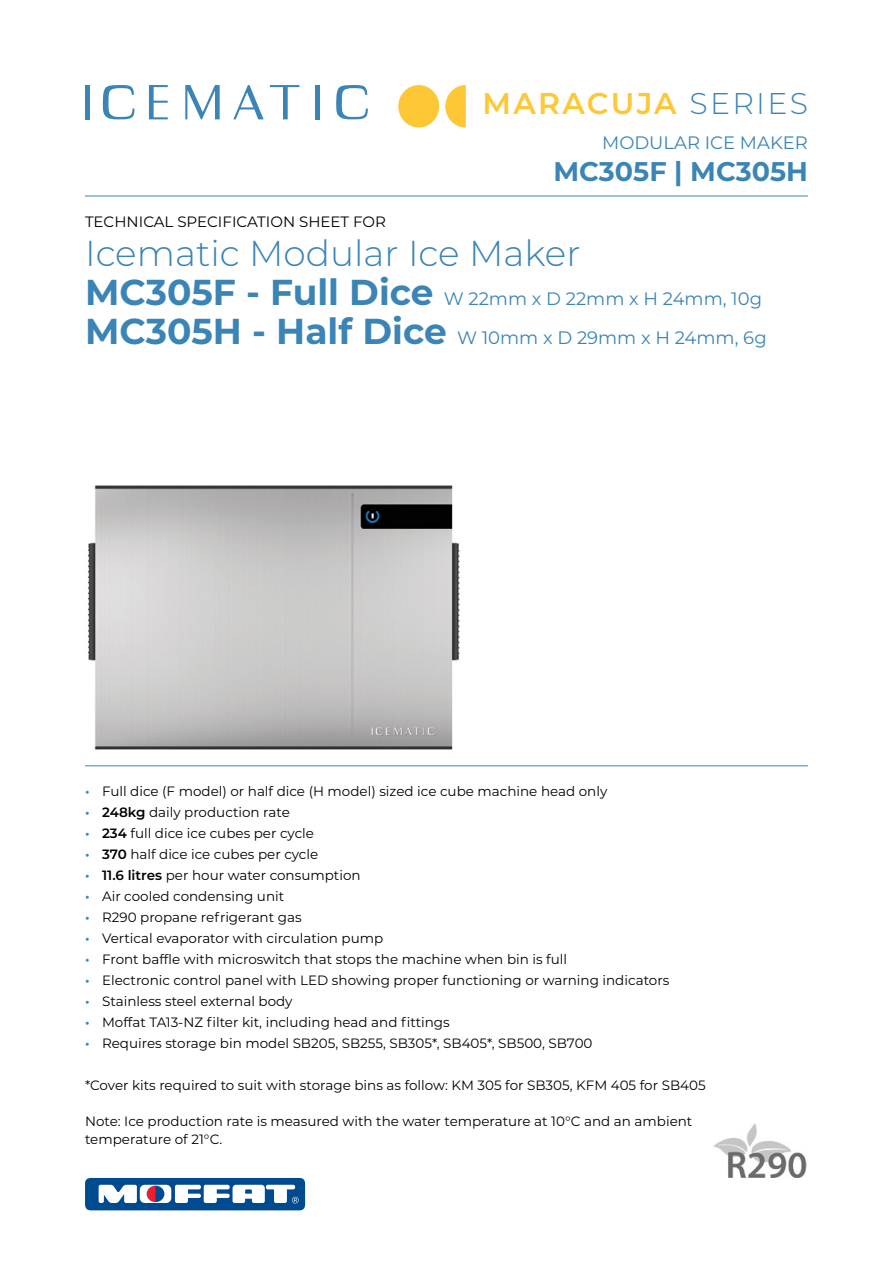
<style>
.page{position:relative;width:893px;height:1263px;background:#fff}
.page>*{position:absolute;margin:0;border:0;box-sizing:border-box;transform-origin:0 0}
.t1{font:300 36px "Montserrat";color:#3a84b6}
.t2{font:600 30px "Montserrat";letter-spacing:.075em;color:#fdc735}
.t3{font:700 27px "Montserrat";color:#3a84b6}
.t4{font:18px "Montserrat";color:#3a84b6}
.t5{font:15px "Montserrat";color:#000}
.t6{font:13.5px/18px "Montserrat";color:#000}
.s1{font-weight:300;color:#3a84b6}
.s2{font-weight:700;font-size:36px}
.s3{font-weight:600;color:#3a84b6}
.s4{font-weight:600}
</style>
<div class="page">
<svg style="left:85px;top:1178px;width:220px;height:32px"></svg>
<svg style="left:103px;top:85px;width:31px;height:34px"></svg>
<svg style="left:336px;top:85px;width:32px;height:34px"></svg>
<div style="left:85px;top:85px;width:5px;height:34px;background:#3a84b6"></div>
<div style="left:315px;top:85px;width:5px;height:34px;background:#3a84b6"></div>
<svg style="left:149px;top:85px;width:19px;height:34px"></svg>
<svg style="left:185px;top:85px;width:35px;height:34px"></svg>
<svg style="left:233px;top:85px;width:31px;height:34px"></svg>
<svg style="left:270px;top:85px;width:29px;height:34px"></svg>
<div style="left:398px;top:85px;width:41px;height:43px;background:#fdc735;border-radius:50%"></div>
<svg style="left:445px;top:85px;width:21px;height:43px"></svg>
<img style="left:713px;top:1124px;width:94px;height:54px">
<hr style="left:85px;top:765px;width:723px;height:1px;background:#3a84b6">
<img style="left:88px;top:485px;width:372px;height:265px">
<hr style="left:85px;top:196px;width:723px;height:1px;background:#3a84b6">
<h2 class="t2" style="left:483px;top:82px;width:327px">MARACUJA <span class="s1">SERIES</span></h2>
<p class="t4" style="left:602px;top:130px;width:207px">MODULAR ICE MAKER</p>
<p class="t3" style="left:553px;top:152px;width:256px">MC305F | MC305H</p>
<p class="t5" style="left:85px;top:211px;width:302px">TECHNICAL SPECIFICATION SHEET FOR</p>
<p class="t1" style="left:85px;top:229px;width:497px">Icematic Modular Ice Maker</p>
<p class="t4" style="left:85px;top:286px;width:678px"><span class="s2">MC305F - Full Dice</span> W 22mm x D 22mm x H 24mm, 10g</p>
<p class="t4" style="left:85px;top:325px;width:683px"><span class="s2">MC305H - Half Dice</span> W 10mm x D 29mm x H 24mm, 6g</p>
<p class="t6" style="left:85px;top:781px;width:524px"><span class="s3">•</span> Full dice (F model) or half dice (H model) sized ice cube machine head only</p>
<p class="t6" style="left:85px;top:802px;width:206px"><span class="s3">•</span> <span class="s4">248kg</span> daily production rate</p>
<p class="t6" style="left:85px;top:823px;width:230px"><span class="s3">•</span> <span class="s4">234</span> full dice ice cubes per cycle</p>
<p class="t6" style="left:85px;top:844px;width:235px"><span class="s3">•</span> <span class="s4">370</span> half dice ice cubes per cycle</p>
<p class="t6" style="left:85px;top:865px;width:277px"><span class="s3">•</span> <span class="s4">11.6 litres</span> per hour water consumption</p>
<p class="t6" style="left:85px;top:886px;width:201px"><span class="s3">•</span> Air cooled condensing unit</p>
<p class="t6" style="left:85px;top:907px;width:218px"><span class="s3">•</span> R290 propane refrigerant gas</p>
<p class="t6" style="left:85px;top:928px;width:300px"><span class="s3">•</span> Vertical evaporator with circulation pump</p>
<p class="t6" style="left:85px;top:949px;width:484px"><span class="s3">•</span> Front baffle with microswitch that stops the machine when bin is full</p>
<p class="t6" style="left:85px;top:970px;width:586px"><span class="s3">•</span> Electronic control panel with LED showing proper functioning or warning indicators</p>
<p class="t6" style="left:85px;top:991px;width:209px"><span class="s3">•</span> Stainless steel external body</p>
<p class="t6" style="left:85px;top:1012px;width:366px"><span class="s3">•</span> Moffat TA13-NZ filter kit, including head and fittings</p>
<p class="t6" style="left:85px;top:1033px;width:509px"><span class="s3">•</span> Requires storage bin model SB205, SB255, SB305*, SB405*, SB500, SB700</p>
<p class="t6" style="left:85px;top:1075px;width:622px">*Cover kits required to suit with storage bins as follow: KM 305 for SB305, KFM 405 for SB405</p>
<p class="t6" style="left:85px;top:1111px;width:609px">Note: Ice production rate is measured with the water temperature at 10°C and an ambient temperature of 21°C.</p>
</div>
